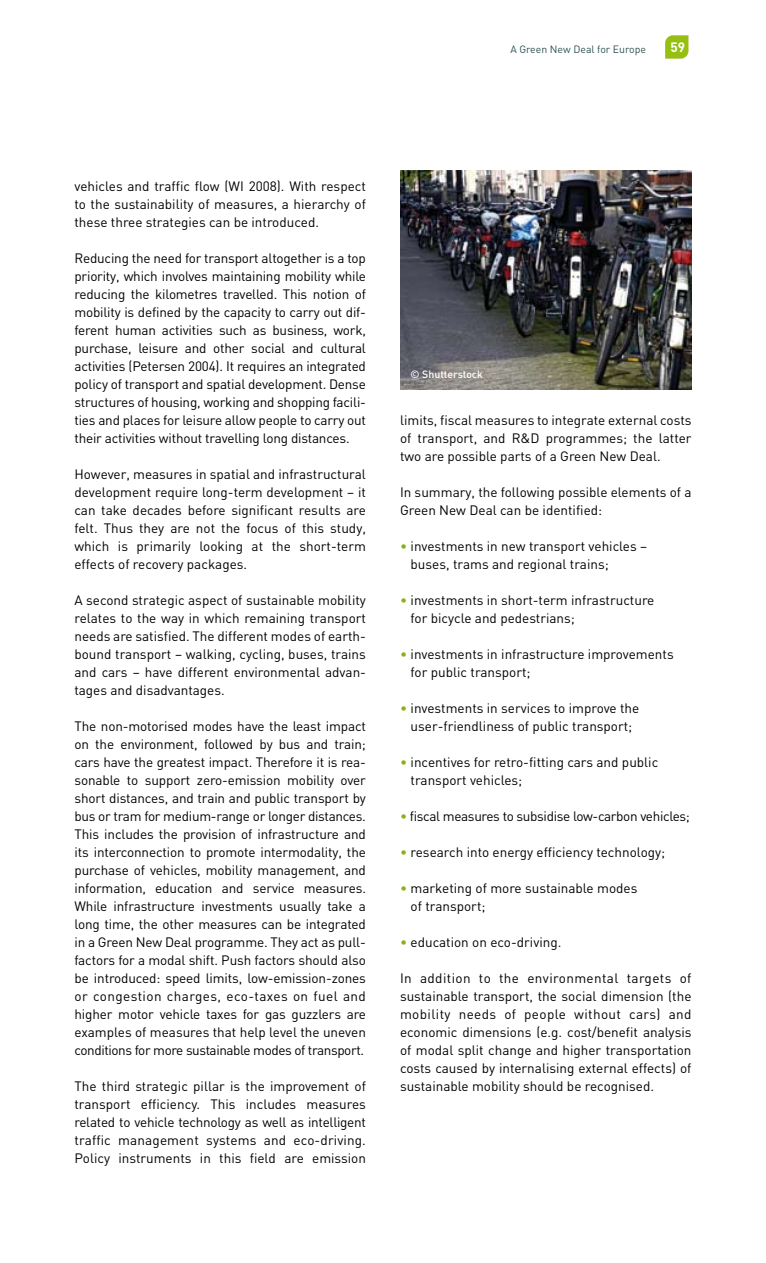
<style>
.page{position:relative;width:766px;height:1263px;background:#fff}
.page>*{position:absolute;margin:0;border:0;box-sizing:border-box;transform-origin:0 0}
.t1{font:13.5px/18px "DIN";color:#000;text-align:justify}
.t2{font:13.5px "DIN";letter-spacing:-.025em;color:#000}
.t3{font:700 13.5px "DIN";color:#fff}
.t4{font:10.5px "DIN";color:#2d5352}
.t5{font:500 10.5px "DIN";color:#fff}
.s1{color:#87b214}
</style>
<div class="page">
<svg style="left:665px;top:35px;width:23px;height:24px"></svg>
<img style="left:400px;top:170px;width:291px;height:219px">
<p class="t4" style="left:510px;top:42px;width:137px">A Green New Deal for Europe</p>
<p class="t3" style="left:670px;top:39px;width:16px">59</p>
<p class="t1" style="left:74px;top:177px;width:293px">vehicles and traffic flow (WI 2008). With respect to the sustainability of measures, a hierarchy of these three strategies can be introduced.</p>
<p class="t1" style="left:74px;top:249px;width:293px">Reducing the need for transport altogether is a top priority, which involves maintaining mobility while reducing the kilometres travelled. This notion of mobility is defined by the capacity to carry out dif&shy;ferent human activities such as business, work, purchase, leisure and other social and cultural activities (Petersen 2004). It requires an integrated policy of transport and spatial development. Dense structures of housing, working and shopping facili&shy;ties and places for leisure allow people to carry out their activities without travelling long distances.</p>
<p class="t1" style="left:74px;top:465px;width:293px">However, measures in spatial and infrastructural development require long-term development – it can take decades before significant results are felt. Thus they are not the focus of this study, which is primarily looking at the short-term effects of recovery packages.</p>
<p class="t1" style="left:74px;top:591px;width:293px">A second strategic aspect of sustainable mobility relates to the way in which remaining transport needs are satisfied. The different modes of earth&shy;bound transport – walking, cycling, buses, trains and cars – have different environmental advan&shy;tages and disadvantages.</p>
<p class="t1" style="left:74px;top:717px;width:293px">The non-motorised modes have the least impact on the environment, followed by bus and train; cars have the greatest impact. Therefore it is rea&shy;sonable to support zero-emission mobility over short distances, and train and public transport by bus or tram for medium-range or longer distances.<br>This includes the provision of infrastructure and its interconnection to promote intermodality, the purchase of vehicles, mobility management, and information, education and service measures.<br>While infrastructure investments usually take a long time, the other measures can be integrated in a Green New Deal programme. They act as pull&shy;factors for a modal shift. Push factors should also be introduced: speed limits, low-emission-zones or congestion charges, eco-taxes on fuel and higher motor vehicle taxes for gas guzzlers are examples of measures that help level the uneven conditions for more sustainable modes of transport.</p>
<p class="t1" style="left:74px;top:1077px;width:293px">The third strategic pillar is the improvement of transport efficiency. This includes measures related to vehicle technology as well as intelligent traffic management systems and eco-driving.<br>Policy instruments in this field are emission</p>
<p class="t5" style="left:410px;top:367px;width:74px">© Shutterstock</p>
<p class="t1" style="left:400px;top:411px;width:293px">limits, fiscal measures to integrate external costs of transport, and R&amp;D programmes; the latter two are possible parts of a Green New Deal.</p>
<p class="t1" style="left:400px;top:483px;width:293px">In summary, the following possible elements of a<br>Green New Deal can be identified:</p>
<p class="t1" style="left:410px;top:537px;width:238px;text-indent:-11px"><span class="s1">•</span> investments in new transport vehicles – buses, trams and regional trains;</p>
<p class="t1" style="left:410px;top:591px;width:245px;text-indent:-11px"><span class="s1">•</span> investments in short-term infrastructure for bicycle and pedestrians;</p>
<p class="t1" style="left:410px;top:645px;width:264px;text-indent:-11px"><span class="s1">•</span> investments in infrastructure improvements for public transport;</p>
<p class="t1" style="left:400px;top:699px;width:241px;text-align:center"><span class="s1">•</span> investments in services to improve the user-friendliness of public transport;</p>
<p class="t1" style="left:410px;top:753px;width:249px;text-indent:-11px"><span class="s1">•</span> incentives for retro-fitting cars and public transport vehicles;</p>
<p class="t2" style="left:400px;top:808px;width:291px"><span class="s1">•</span> fiscal measures to subsidise low-carbon vehicles;</p>
<p class="t1" style="left:400px;top:843px;width:266px"><span class="s1">•</span> research into energy efficiency technology;</p>
<p class="t1" style="left:410px;top:879px;width:228px;text-indent:-11px"><span class="s1">•</span> marketing of more sustainable modes of transport;</p>
<p class="t1" style="left:400px;top:933px;width:163px"><span class="s1">•</span> education on eco-driving.</p>
<p class="t1" style="left:400px;top:969px;width:293px">In addition to the environmental targets of sustainable transport, the social dimension (the mobility needs of people without cars) and economic dimensions (e.g. cost/benefit analysis of modal split change and higher transportation costs caused by internalising external effects) of sustainable mobility should be recognised.</p>
</div>
